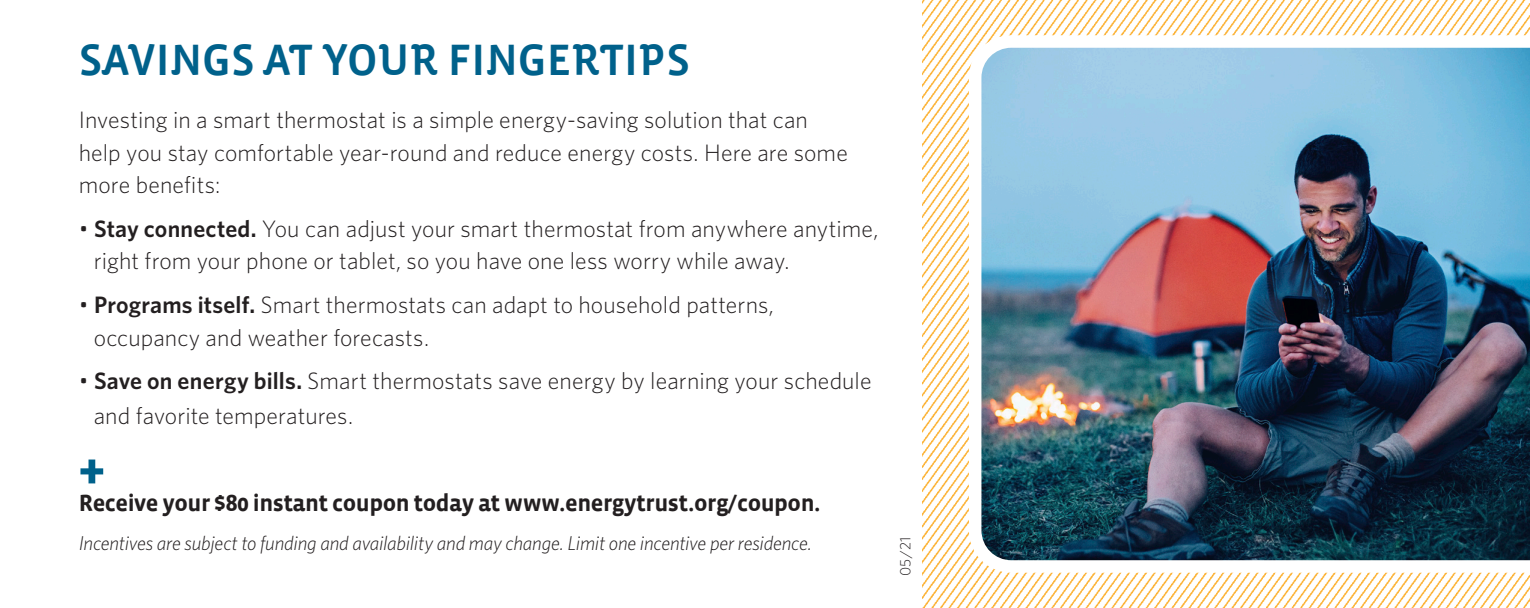
<style>
.page{position:relative;width:1530px;height:608px;background:#fff}
.page>*{position:absolute;margin:0;border:0;box-sizing:border-box;transform-origin:0 0}
.insert___body_9_5_13{font:900 52.5px "Vista Sans";color:#00618b}
.insert___headline_2{font:45px "Vista Sans Alt Med";color:#00618b}
.insert___body_9_5_13-2{font:300 23.75px/32.5px "Whitney";letter-spacing:.005em;color:#231f20}
.insert___body_9_5_13-3{font:700 23.75px "Vista Sans";letter-spacing:-.02em;color:#231f20}
.insert___body_9_5_13-4{font:italic 300 20px "Whitney";letter-spacing:-.01em;color:#231f20}
.insert___headline_3{font:300 15px "Whitney";color:#231f20}
.s1{font-weight:600}
</style>
<div class="page">
<img style="left:922px;top:0;width:608px;height:608px">
<img style="left:969px;top:35px;width:561px;height:537px">
<p class="insert___headline_2" style="left:79px;top:37px;width:613px">SAVINGS AT YOUR FINGERTIPS</p>
<p class="insert___body_9_5_13-2" style="left:79px;top:103px;width:771px">Investing in a smart thermostat is a simple energy-saving solution that can help you stay comfortable year-round and reduce energy costs. Here are some more benefits:</p>
<p class="insert___body_9_5_13-2" style="left:94px;top:211px;width:786px;text-indent:-15px">• <span class="s1">Stay connected.</span> You can adjust your smart thermostat from anywhere anytime, right from your phone or tablet, so you have one less worry while away.</p>
<p class="insert___body_9_5_13-2" style="left:94px;top:288px;width:682px;text-indent:-15px">• <span class="s1">Programs itself.</span> Smart thermostats can adapt to household patterns, occupancy and weather forecasts.</p>
<p class="insert___body_9_5_13-2" style="left:94px;top:363px;width:779px;line-height:35px;text-indent:-15px">• <span class="s1">Save on energy bills.</span> Smart thermostats save energy by learning your schedule and favorite temperatures.</p>
<p class="insert___body_9_5_13" style="left:79px;top:441px;width:28px">+</p>
<p class="insert___body_9_5_13-3" style="left:79px;top:490px;width:743px">Receive your $80 instant coupon today at www.energytrust.org/coupon.</p>
<p class="insert___body_9_5_13-4" style="left:79px;top:529px;width:734px">Incentives are subject to funding and availability and may change. Limit one incentive per residence.</p>
<p class="insert___headline_3" style="left:895px;top:576px;width:41px;rotate:-90deg">05/21</p>
</div>
